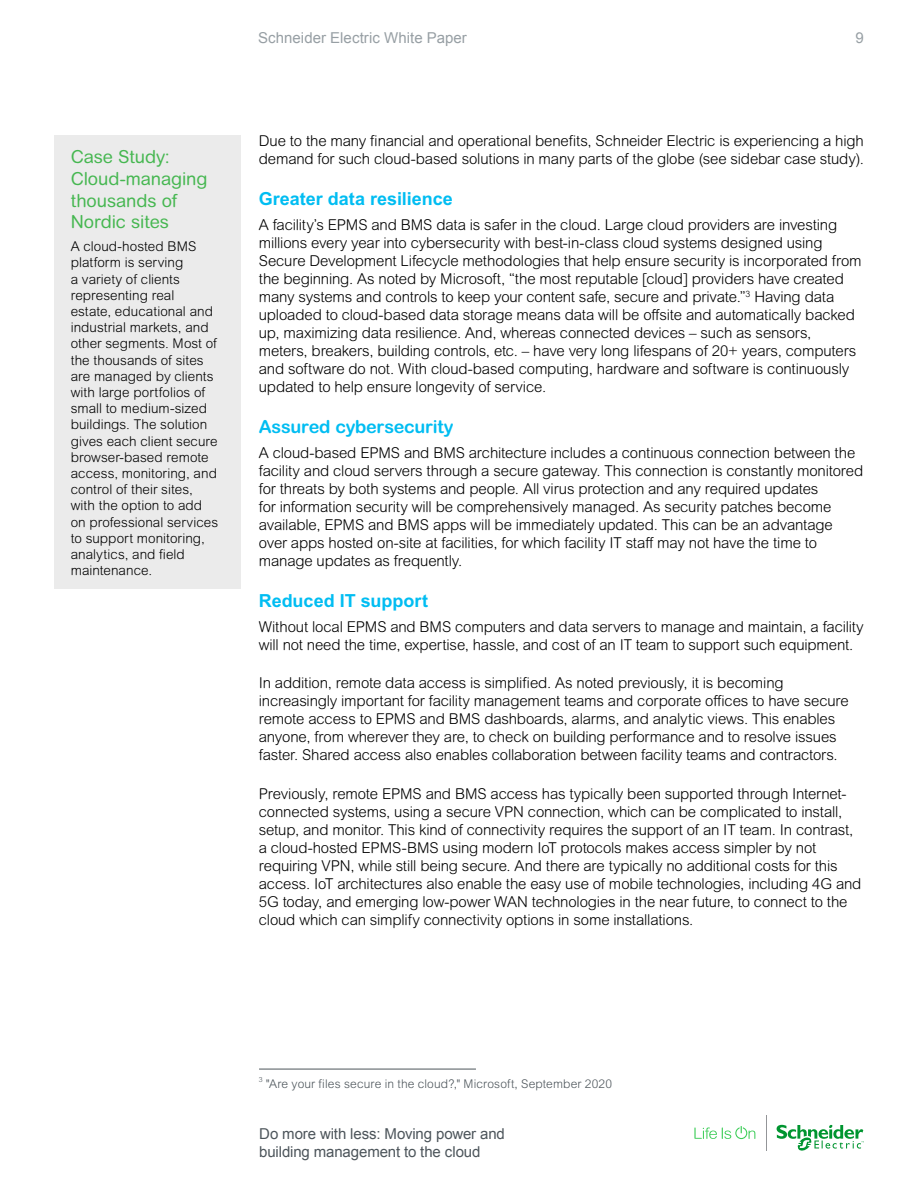
<style>
.page{position:relative;width:918px;height:1188px;background:#fff}
.page>*{position:absolute;margin:0;border:0;box-sizing:border-box;transform-origin:0 0}
.t1{font:18px/21.6px "Arial Rounded MT Pro";letter-spacing:-.005em;color:#46b751}
.t2{font:700 18px "Arial MT Pro";color:#00bdf2}
.t3{font:700 18px "Arial Rounded MT Pro";letter-spacing:-.015em;color:#00bdf2}
.t4{font:300 15px/18px "Arial Rounded MT Pro";letter-spacing:-.01em;color:#000}
.t5{font:15px/18px "Arial";letter-spacing:-.005em;color:#4d555b}
.t6{font:15px "Arial";letter-spacing:.005em;color:#979fa4}
.t7{font:300 13.5px/16.2px "Arial Rounded MT Pro";letter-spacing:.005em;color:#000}
.t8{font:300 12px "Arial MT Pro";letter-spacing:.01em;color:#4d555b}
.t9{font:300 7.05px "Arial MT Pro";color:#4d555b}
</style>
<div class="page">
<svg style="left:694px;top:1126px;width:61px;height:13px"></svg>
<hr style="left:766px;top:1116px;width:1px;height:35px;background:#939598">
<svg style="left:777px;top:1125px;width:87px;height:26px"></svg>
<div style="left:54px;top:135px;width:187px;height:454px;background:#ebebeb"></div>
<hr style="left:259px;top:1069px;width:217px;height:1px;background:#4d555b">
<p class="t1" style="left:71px;top:147px;width:138px">Case Study:<br>Cloud-managing thousands of<br>Nordic sites</p>
<p class="t7" style="left:71px;top:239px;width:149px">A cloud-hosted BMS platform is serving<br>a variety of clients representing real estate, educational and industrial markets, and other segments. Most of the thousands of sites are managed by clients with large portfolios of small to medium-sized buildings. The solution gives each client secure browser-based remote access, monitoring, and control of their sites, with the option to add on professional services to support monitoring, analytics, and field maintenance.</p>
<p class="t6" style="left:258px;top:28px;width:210px">Schneider Electric White Paper</p>
<p class="t6" style="left:856px;top:28px;width:10px">9</p>
<p class="t4" style="left:259px;top:132px;width:607px">Due to the many financial and operational benefits, Schneider Electric is experiencing a high demand for such cloud-based solutions in many parts of the globe (see sidebar case study).</p>
<p class="t2" style="left:259px;top:188px;width:196px">Greater data resilience</p>
<p class="t4" style="left:259px;top:216px;width:604px">A facility’s EPMS and BMS data is safer in the cloud. Large cloud providers are investing millions every year into cybersecurity with best-in-class cloud systems designed using Secure Development Lifecycle methodologies that help ensure security is incorporated from the beginning. As noted by Microsoft, “the most reputable [cloud] providers have created many systems and controls to keep your content safe, secure and private.”<sup>3</sup> Having data uploaded to cloud-based data storage means data will be offsite and automatically backed up, maximizing data resilience. And, whereas connected devices – such as sensors, meters, breakers, building controls, etc. – have very long lifespans of 20+ years, computers and software do not. With cloud-based computing, hardware and software is continuously updated to help ensure longevity of service.</p>
<p class="t3" style="left:259px;top:416px;width:196px">Assured cybersecurity</p>
<p class="t4" style="left:259px;top:444px;width:606px">A cloud-based EPMS and BMS architecture includes a continuous connection between the facility and cloud servers through a secure gateway. This connection is constantly monitored for threats by both systems and people. All virus protection and any required updates<br>for information security will be comprehensively managed. As security patches become available, EPMS and BMS apps will be immediately updated. This can be an advantage over apps hosted on-site at facilities, for which facility IT staff may not have the time to manage updates as frequently.</p>
<p class="t2" style="left:259px;top:590px;width:171px">Reduced IT support</p>
<p class="t4" style="left:259px;top:618px;width:606px">Without local EPMS and BMS computers and data servers to manage and maintain, a facility will not need the time, expertise, hassle, and cost of an IT team to support such equipment.</p>
<p class="t4" style="left:259px;top:675px;width:591px">In addition, remote data access is simplified. As noted previously, it is becoming increasingly important for facility management teams and corporate offices to have secure remote access to EPMS and BMS dashboards, alarms, and analytic views. This enables anyone, from wherever they are, to check on building performance and to resolve issues faster. Shared access also enables collaboration between facility teams and contractors.</p>
<p class="t4" style="left:259px;top:785px;width:604px">Previously, remote EPMS and BMS access has typically been supported through Internet&shy;connected systems, using a secure VPN connection, which can be complicated to install, setup, and monitor. This kind of connectivity requires the support of an IT team. In contrast, a cloud-hosted EPMS-BMS using modern IoT protocols makes access simpler by not requiring VPN, while still being secure. And there are typically no additional costs for this access. IoT architectures also enable the easy use of mobile technologies, including 4G and 5G today, and emerging low-power WAN technologies in the near future, to connect to the cloud which can simplify connectivity options in some installations.</p>
<p class="t9" style="left:259px;top:1076px;width:5px">3</p>
<p class="t8" style="left:266px;top:1077px;width:348px">"Are your files secure in the cloud?," Microsoft, September 2020</p>
<p class="t5" style="left:259px;top:1125px;width:247px">Do more with less: Moving power and building management to the cloud</p>
</div>
